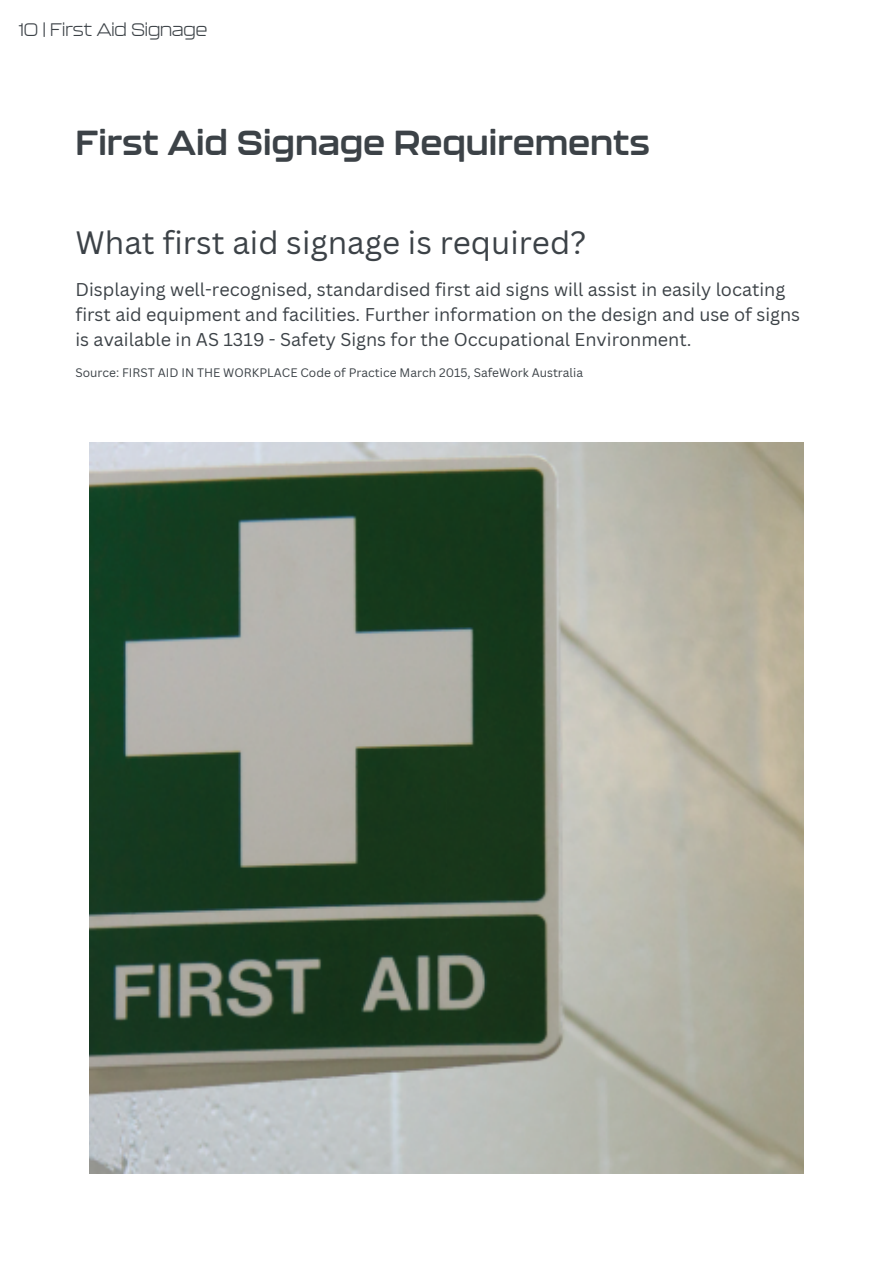
<style>
.page{position:relative;width:893px;height:1264px;background:#fff}
.page>*{position:absolute;margin:0;border:0;box-sizing:border-box;transform-origin:0 0}
.t1{font:700 34.5px "Kallisto";color:#3c4247}
.t2{font:31.5px "Canva Sans";color:#3c4247}
.t3{font:18px/24.8px "Canva Sans";color:#3c4247}
.t4{font:300 18px "Kallisto";color:#3c4247}
.t5{font:12px "Canva Sans";color:#3c4247}
</style>
<div class="page">
<img style="left:89px;top:442px;width:714px;height:731px">
<p class="t4" style="left:19px;top:18px;width:190px">10 | First Aid Signage</p>
<h1 class="t1" style="left:75px;top:120px;width:576px">First Aid Signage Requirements</h1>
<h2 class="t2" style="left:75px;top:220px;width:512px">What first aid signage is required?</h2>
<p class="t3" style="left:75px;top:277px;width:726px">Displaying well-recognised, standardised first aid signs will assist in easily locating first aid equipment and facilities. Further information on the design and use of signs is available in AS 1319 - Safety Signs for the Occupational Environment.</p>
<p class="t5" style="left:75px;top:364px;width:509px">Source: FIRST AID IN THE WORKPLACE Code of Practice March 2015, SafeWork Australia</p>
</div>
